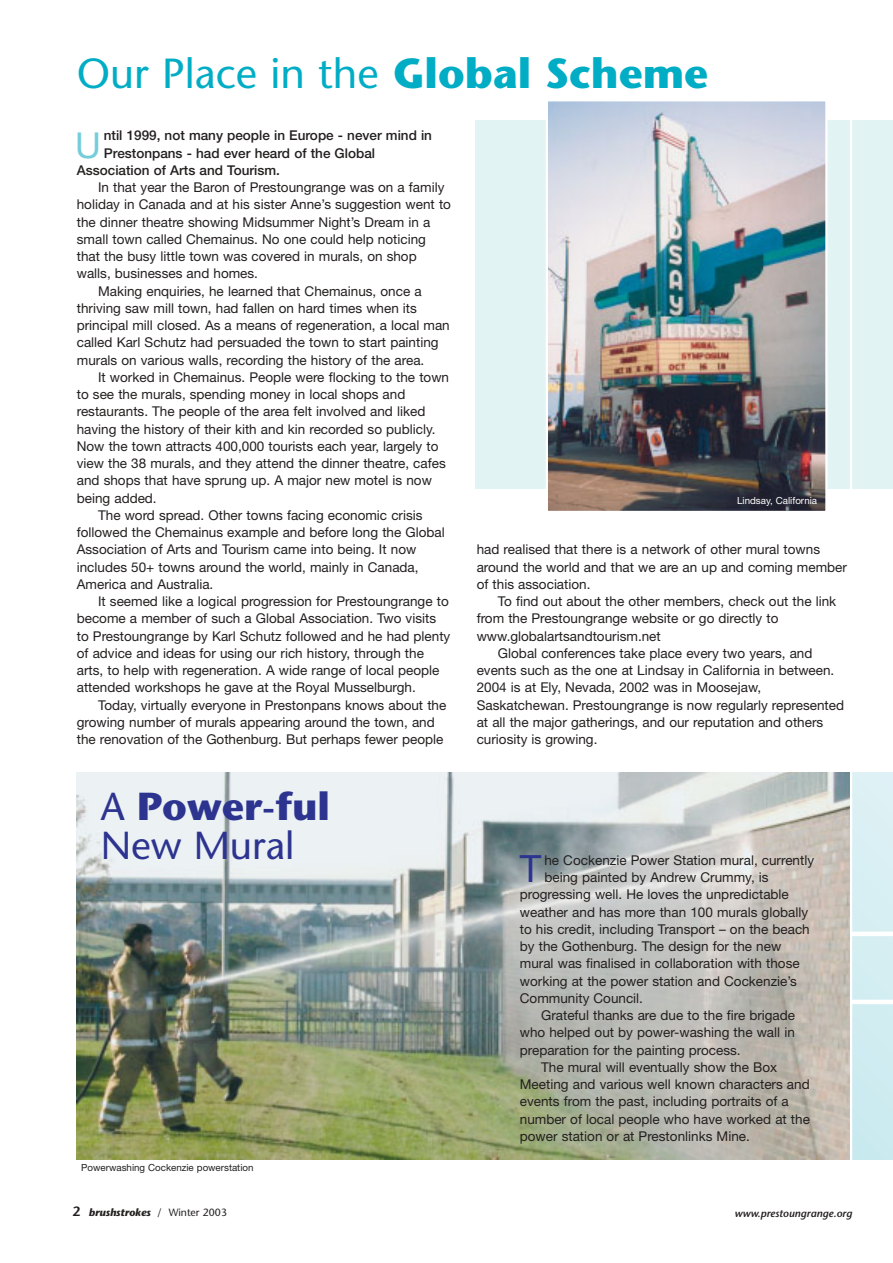
<style>
.page{position:relative;width:893px;height:1263px;background:#fff}
.page>*{position:absolute;margin:0;border:0;box-sizing:border-box;transform-origin:0 0}
.t1{font:42px "Stone Sans";color:#00adc5}
.t2{font:39px/39px "Stone Sans";color:#2d3490}
.t3{font:37.65px "Helvetica Neue";color:#2d3490}
.t4{font:35.85px "Helvetica Neue";color:#75cdda}
.t5{font:13.5px/17.2px "Helvetica Neue";color:#231f1f}
.t6{font:500 13.5px "Helvetica Neue";color:#231f1f}
.t7{font:italic 700 10.5px "Stone Sans";color:#231f1f}
.t8{font:italic 600 10.5px "Stone Sans";color:#231f1f}
.t9{font:9.75px "Helvetica Neue";color:#231f1f}
.t10{font:9.75px "Helvetica Neue";color:#fff}
.s1{font-weight:700}
.s2{font-weight:600;font-style:normal;font-size:13.5px}
.s3{font-weight:400;font-style:normal}
</style>
<div class="page">
<div style="left:475px;top:121px;width:417px;height:368px;background:#e2f3f4"></div>
<svg style="left:852px;top:772px;width:40px;height:387px;background:#d4edf2"></svg>
<img style="left:548px;top:102px;width:276px;height:408px">
<div style="left:545px;top:99px;width:282px;height:414px;border:2px solid #fff"></div>
<img style="left:77px;top:772px;width:772px;height:387px">
<hr style="left:849px;top:31px;width:3px;height:1139px;background:#fff">
<hr style="left:851px;top:932px;width:41px;height:4px;background:#fff">
<hr style="left:851px;top:1000px;width:41px;height:4px;background:#fff">
<h1 class="t1" style="left:77px;top:57px;width:633px">Our Place in the <span class="s1">Global Scheme</span></h1>
<h3 class="t4" style="left:75px;top:132px;width:27px">U</h3>
<p class="t6" style="left:104px;top:131px;width:330px">ntil 1999, not many people in Europe - never mind in</p>
<p class="t6" style="left:104px;top:148px;width:273px">Prestonpans - had ever heard of the Global</p>
<p class="t6" style="left:77px;top:165px;width:205px">Association of Arts and Tourism.</p>
<p class="t5" style="left:98px;top:180px;width:348px">In that year the Baron of Prestoungrange was on a family</p>
<p class="t5" style="left:77px;top:197px;width:375px">holiday in Canada and at his sister Anne’s suggestion went to</p>
<p class="t5" style="left:77px;top:214px;width:355px">the dinner theatre showing Midsummer Night’s Dream in a</p>
<p class="t5" style="left:77px;top:232px;width:351px">small town called Chemainus. No one could help noticing</p>
<p class="t5" style="left:77px;top:249px;width:341px">that the busy little town was covered in murals, on shop</p>
<p class="t5" style="left:77px;top:266px;width:183px">walls, businesses and homes.</p>
<p class="t5" style="left:98px;top:283px;width:325px">Making enquiries, he learned that Chemainus, once a</p>
<p class="t5" style="left:77px;top:301px;width:341px">thriving saw mill town, had fallen on hard times when its</p>
<p class="t5" style="left:77px;top:318px;width:374px">principal mill closed. As a means of regeneration, a local man</p>
<p class="t5" style="left:77px;top:335px;width:363px">called Karl Schutz had persuaded the town to start painting</p>
<p class="t5" style="left:77px;top:352px;width:349px">murals on various walls, recording the history of the area.</p>
<p class="t5" style="left:98px;top:370px;width:352px">It worked in Chemainus. People were flocking to the town</p>
<p class="t5" style="left:77px;top:387px;width:330px">to see the murals, spending money in local shops and</p>
<p class="t5" style="left:77px;top:404px;width:350px">restaurants. The people of the area felt involved and liked</p>
<p class="t5" style="left:77px;top:421px;width:360px">having the history of their kith and kin recorded so publicly.</p>
<p class="t5" style="left:77px;top:439px;width:363px">Now the town attracts 400,000 tourists each year, largely to</p>
<p class="t5" style="left:77px;top:456px;width:370px">view the 38 murals, and they attend the dinner theatre, cafes</p>
<p class="t5" style="left:77px;top:473px;width:356px">and shops that have sprung up. A major new motel is now</p>
<p class="t5" style="left:77px;top:490px;width:81px">being added.</p>
<p class="t5" style="left:98px;top:508px;width:326px">The word spread. Other towns facing economic crisis</p>
<p class="t5" style="left:77px;top:525px;width:369px">followed the Chemainus example and before long the Global</p>
<p class="t5" style="left:77px;top:542px;width:341px">Association of Arts and Tourism came into being. It now</p>
<p class="t5" style="left:77px;top:559px;width:343px">includes 50+ towns around the world, mainly in Canada,</p>
<p class="t5" style="left:77px;top:577px;width:138px">America and Australia.</p>
<p class="t5" style="left:98px;top:594px;width:352px">It seemed like a logical progression for Prestoungrange to</p>
<p class="t5" style="left:77px;top:611px;width:361px">become a member of such a Global Association. Two visits</p>
<p class="t5" style="left:77px;top:628px;width:375px">to Prestoungrange by Karl Schutz followed and he had plenty</p>
<p class="t5" style="left:77px;top:646px;width:348px">of advice and ideas for using our rich history, through the</p>
<p class="t5" style="left:77px;top:663px;width:364px">arts, to help with regeneration. A wide range of local people</p>
<p class="t5" style="left:77px;top:680px;width:340px">attended workshops he gave at the Royal Musselburgh.</p>
<p class="t5" style="left:98px;top:697px;width:350px">Today, virtually everyone in Prestonpans knows about the</p>
<p class="t5" style="left:77px;top:715px;width:359px">growing number of murals appearing around the town, and</p>
<p class="t5" style="left:77px;top:732px;width:368px">the renovation of the Gothenburg. But perhaps fewer people</p>
<h2 class="t2" style="left:101px;top:791px;width:231px">A <span class="s1">Power-ful<br></span>New Mural</h2>
<p class="t9" style="left:81px;top:1164px;width:174px">Powerwashing Cockenzie powerstation</p>
<p class="t7" style="left:73px;top:1208px;width:156px"><span class="s2">2</span> brushstrokes <span class="s3">/ Winter 2003</span></p>
<p class="t10" style="left:737px;top:497px;width:82px">Lindsay, California</p>
<p class="t5" style="left:476px;top:542px;width:372px">had realised that there is a network of other mural towns around the world and that we are an up and coming member of this association.</p>
<p class="t5" style="left:498px;top:594px;width:340px">To find out about the other members, check out the link</p>
<p class="t5" style="left:476px;top:611px;width:303px">from the Prestoungrange website or go directly to</p>
<p class="t5" style="left:476px;top:628px;width:185px">www.globalartsandtourism.net</p>
<p class="t5" style="left:498px;top:646px;width:316px">Global conferences take place every two years, and</p>
<p class="t5" style="left:476px;top:663px;width:359px">events such as the one at Lindsay in California in between.</p>
<p class="t5" style="left:476px;top:680px;width:286px">2004 is at Ely, Nevada, 2002 was in Moosejaw,</p>
<p class="t5" style="left:476px;top:697px;width:369px">Saskatchewan. Prestoungrange is now regularly represented</p>
<p class="t5" style="left:476px;top:715px;width:348px">at all the major gatherings, and our reputation and others</p>
<p class="t5" style="left:476px;top:732px;width:122px">curiosity is growing.</p>
<h3 class="t3" style="left:519px;top:855px;width:23px">T</h3>
<p class="t5" style="left:544px;top:853px;width:271px">he Cockenzie Power Station mural, currently</p>
<p class="t5" style="left:544px;top:870px;width:226px">being painted by Andrew Crummy, is</p>
<p class="t5" style="left:520px;top:887px;width:270px">progressing well. He loves the unpredictable</p>
<p class="t5" style="left:520px;top:904px;width:290px">weather and has more than 100 murals globally</p>
<p class="t5" style="left:520px;top:922px;width:291px">to his credit, including Transport – on the beach</p>
<p class="t5" style="left:520px;top:939px;width:263px">by the Gothenburg. The design for the new</p>
<p class="t5" style="left:520px;top:956px;width:281px">mural was finalised in collaboration with those</p>
<p class="t5" style="left:520px;top:973px;width:278px">working at the power station and Cockenzie’s</p>
<p class="t5" style="left:520px;top:991px;width:125px">Community Council.</p>
<p class="t5" style="left:541px;top:1008px;width:255px">Grateful thanks are due to the fire brigade</p>
<p class="t5" style="left:520px;top:1025px;width:276px">who helped out by power-washing the wall in</p>
<p class="t5" style="left:520px;top:1042px;width:222px">preparation for the painting process.</p>
<p class="t5" style="left:541px;top:1060px;width:237px">The mural will eventually show the Box</p>
<p class="t5" style="left:520px;top:1077px;width:291px">Meeting and various well known characters and</p>
<p class="t5" style="left:520px;top:1094px;width:270px">events from the past, including portraits of a</p>
<p class="t5" style="left:520px;top:1111px;width:291px">number of local people who have worked at the</p>
<p class="t5" style="left:520px;top:1129px;width:231px">power station or at Prestonlinks Mine.</p>
<p class="t8" style="left:734px;top:1209px;width:119px">www.prestoungrange.org</p>
</div>
